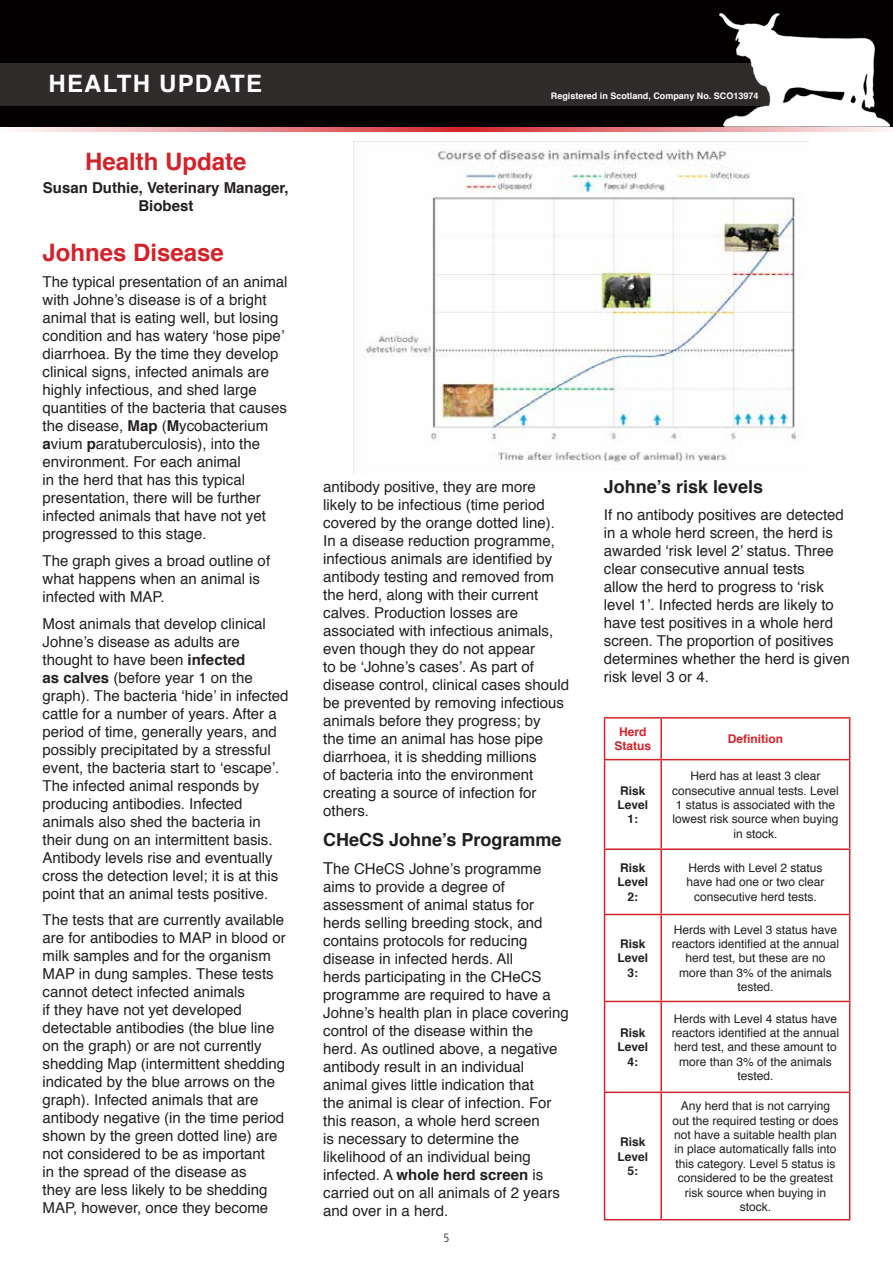
<style>
.page{position:relative;width:893px;height:1263px;background:#fff}
.page>*{position:absolute;margin:0;border:0;box-sizing:border-box;transform-origin:0 0}
.t1{font:700 24px "Helvetica";color:#d2232a}
.t2{font:700 24px "Helvetica";letter-spacing:.05em;color:#fff}
.t3{font:700 18px "Helvetica";color:#231f20}
.t4{font:15px/18px "Helvetica";color:#231f20}
.t5{font:700 15px/18px "Helvetica";color:#231f20;text-align:center}
.t6{font:12px/14.4px "Helvetica";color:#231f20;text-align:center}
.t7{font:700 12px/14.4px "Helvetica";color:#231f20;text-align:center}
.t8{font:700 12px/14.4px "Helvetica";color:#d2232a;text-align:center}
.t9{font:300 condensed 12px "Frutiger";color:#231f20}
.t10{font:700 9px "Helvetica";color:#fff}
.s1{font-weight:700}
.s2{font-size:16.5px}
</style>
<div class="page">
<img style="left:353px;top:142px;width:449px;height:332px">
<svg style="left:605px;top:719px;width:244px;height:40px"></svg>
<hr style="left:604px;top:717px;width:57px;height:2px;background:#d2232a">
<hr style="left:604px;top:719px;width:1px;height:40px;background:#d2232a">
<hr style="left:661px;top:717px;width:189px;height:2px;background:#d2232a">
<hr style="left:660px;top:719px;width:2px;height:40px;background:#d2232a">
<hr style="left:849px;top:719px;width:1px;height:40px;background:#d2232a">
<hr style="left:604px;top:759px;width:57px;height:1px;background:#d2232a">
<hr style="left:604px;top:760px;width:1px;height:88px;background:#d2232a">
<hr style="left:661px;top:759px;width:189px;height:1px;background:#d2232a">
<hr style="left:660px;top:760px;width:2px;height:88px;background:#d2232a">
<hr style="left:849px;top:760px;width:1px;height:88px;background:#d2232a">
<hr style="left:604px;top:848px;width:57px;height:2px;background:#d2232a">
<hr style="left:604px;top:850px;width:1px;height:64px;background:#d2232a">
<hr style="left:661px;top:848px;width:189px;height:2px;background:#d2232a">
<hr style="left:660px;top:850px;width:2px;height:64px;background:#d2232a">
<hr style="left:849px;top:850px;width:1px;height:64px;background:#d2232a">
<hr style="left:604px;top:914px;width:57px;height:1px;background:#d2232a">
<hr style="left:604px;top:915px;width:1px;height:86px;background:#d2232a">
<hr style="left:661px;top:914px;width:189px;height:1px;background:#d2232a">
<hr style="left:660px;top:915px;width:2px;height:86px;background:#d2232a">
<hr style="left:849px;top:915px;width:1px;height:86px;background:#d2232a">
<hr style="left:604px;top:1001px;width:57px;height:1px;background:#d2232a">
<hr style="left:604px;top:1002px;width:1px;height:89px;background:#d2232a">
<hr style="left:661px;top:1001px;width:189px;height:1px;background:#d2232a">
<hr style="left:660px;top:1002px;width:2px;height:89px;background:#d2232a">
<hr style="left:849px;top:1002px;width:1px;height:89px;background:#d2232a">
<hr style="left:604px;top:1091px;width:57px;height:2px;background:#d2232a">
<hr style="left:604px;top:1093px;width:1px;height:126px;background:#d2232a">
<hr style="left:661px;top:1091px;width:189px;height:2px;background:#d2232a">
<hr style="left:660px;top:1093px;width:2px;height:126px;background:#d2232a">
<hr style="left:849px;top:1093px;width:1px;height:126px;background:#d2232a">
<hr style="left:604px;top:1219px;width:57px;height:1px;background:#d2232a">
<hr style="left:661px;top:1219px;width:189px;height:1px;background:#d2232a">
<svg style="left:0;top:126px;width:893px;height:6px;background:#c77d80"></svg>
<div style="left:0;top:0;width:893px;height:126px;background:#020000"></div>
<div style="left:0;top:64px;width:772px;height:42px;background:#302b2b"></div>
<img style="left:717px;top:13px;width:174px;height:113px">
<h1 class="t2" style="left:49px;top:65px;width:215px">HEALTH UPDATE</h1>
<h1 class="t1" style="left:85px;top:142px;width:163px">Health Update</h1>
<p class="t5" style="left:43px;top:178px;width:247px">Susan Duthie, Veterinary Manager,<br>Biobest</p>
<h1 class="t1" style="left:43px;top:233px;width:183px">Johnes Disease</h1>
<p class="t4" style="left:43px;top:274px;width:247px">The typical presentation of an animal with Johne’s disease is of a bright animal that is eating well, but losing condition and has watery ‘hose pipe’ diarrhoea. By the time they develop clinical signs, infected animals are highly infectious, and shed large quantities of the bacteria that causes the disease, <span class="s1">Map</span> (<span class="s1">M</span>ycobacterium <span class="s1">a</span>vium <span class="s1">p</span>aratuberculosis), into the environment. For each animal<br>in the herd that has this typical presentation, there will be further infected animals that have not yet progressed to this stage.</p>
<p class="t4" style="left:43px;top:552px;width:229px">The graph gives a broad outline of what happens when an animal is infected with MAP.</p>
<p class="t4" style="left:43px;top:615px;width:247px">Most animals that develop clinical Johne’s disease as adults are thought to have been <span class="s1">infected<br>as calves</span> (before year 1 on the graph). The bacteria ‘hide’ in infected cattle for a number of years. After a period of time, generally years, and possibly precipitated by a stressful event, the bacteria start to ‘escape’.<br>The infected animal responds by producing antibodies. Infected animals also shed the bacteria in their dung on an intermittent basis.<br>Antibody levels rise and eventually cross the detection level; it is at this point that an animal tests positive.</p>
<p class="t4" style="left:43px;top:911px;width:245px">The tests that are currently available are for antibodies to MAP in blood or milk samples and for the organism MAP in dung samples. These tests cannot detect infected animals<br>if they have not yet developed detectable antibodies (the blue line on the graph) or are not currently shedding Map (intermittent shedding indicated by the blue arrows on the graph). Infected animals that are antibody negative (in the time period shown by the green dotted line) are not considered to be as important<br>in the spread of the disease as<br>they are less likely to be shedding MAP, however, once they become</p>
<p class="t10" style="left:551px;top:89px;width:209px">Registered in Scotland, Company No. SCO13974</p>
<p class="t4" style="left:323px;top:478px;width:247px">antibody positive, they are more likely to be infectious (time period covered by the orange dotted line).<br>In a disease reduction programme, infectious animals are identified by antibody testing and removed from the herd, along with their current calves. Production losses are associated with infectious animals, even though they do not appear<br>to be ‘Johne’s cases’. As part of disease control, clinical cases should be prevented by removing infectious animals before they progress; by<br>the time an animal has hose pipe diarrhoea, it is shedding millions<br>of bacteria into the environment creating a source of infection for others.</p>
<p class="t3" style="left:323px;top:825px;width:240px">CHeCS Johne’s Programme</p>
<p class="t4" style="left:323px;top:860px;width:247px"><span class="s2">T</span>he CHeCS Johne’s programme aims to provide a degree of assessment of animal status for herds selling breeding stock, and contains protocols for reducing disease in infected herds. All<br>herds participating in the CHeCS programme are required to have a<br>Johne’s health plan in place covering control of the disease within the herd. As outlined above, a negative antibody result in an individual animal gives little indication that<br>the animal is clear of infection. For this reason, a whole herd screen<br>is necessary to determine the likelihood of an individual being infected. A <span class="s1">whole herd screen</span> is carried out on all animals of 2 years and over in a herd.</p>
<p class="t9" style="left:444px;top:1231px;width:7px">5</p>
<p class="t3" style="left:604px;top:472px;width:161px">Johne’s risk levels</p>
<p class="t4" style="left:604px;top:506px;width:247px">If no antibody positives are detected in a whole herd screen, the herd is awarded ‘risk level 2’ status. Three clear consecutive annual tests<br>allow the herd to progress to ‘risk level 1’. Infected herds are likely to have test positives in a whole herd screen. The proportion of positives determines whether the herd is given risk level 3 or 4.</p>
<p class="t8" style="left:615px;top:725px;width:38px">Herd<br>Status</p>
<p class="t8" style="left:728px;top:732px;width:57px">Definition</p>
<p class="t7" style="left:618px;top:783px;width:32px">Risk<br>Level<br>1:</p>
<p class="t6" style="left:672px;top:769px;width:168px">Herd has at least 3 clear consecutive annual tests. Level<br>1 status is associated with the lowest risk source when buying in stock.</p>
<p class="t7" style="left:618px;top:861px;width:32px">Risk<br>Level<br>2:</p>
<p class="t6" style="left:686px;top:861px;width:140px">Herds with Level 2 status have had one or two clear consecutive herd tests.</p>
<p class="t7" style="left:618px;top:937px;width:32px">Risk<br>Level<br>3:</p>
<p class="t6" style="left:672px;top:923px;width:169px">Herds with Level 3 status have reactors identified at the annual herd test, but these are no more than 3% of the animals tested.</p>
<p class="t7" style="left:618px;top:1026px;width:32px">Risk<br>Level<br>4:</p>
<p class="t7" style="left:618px;top:1135px;width:32px">Risk<br>Level<br>5:</p>
<p class="t6" style="left:672px;top:1011px;width:169px">Herds with Level 4 status have reactors identified at the annual herd test, and these amount to more than 3% of the animals tested.</p>
<p class="t6" style="left:672px;top:1099px;width:168px">Any herd that is not carrying out the required testing or does not have a suitable health plan in place automatically falls into this category. Level 5 status is considered to be the greatest risk source when buying in stock.</p>
</div>
